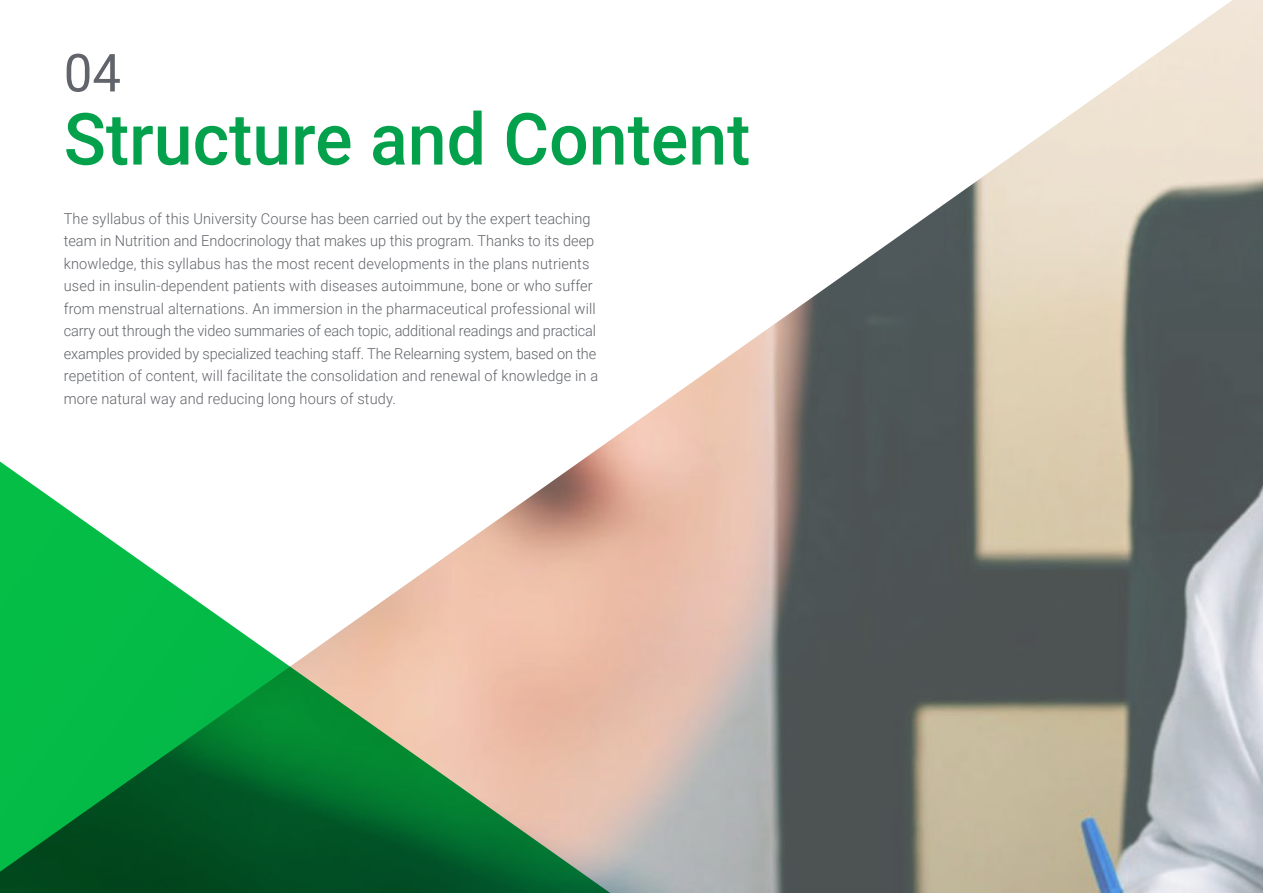
<style>
.page{position:relative;width:1263px;height:893px;background:#fff}
.page>*{position:absolute;margin:0;border:0;box-sizing:border-box;transform-origin:0 0}
.t1{font:500 72px "Roboto";color:#04a14d}
.t2{font:52.5px "Roboto";color:#61646a}
.t3{font:300 15px/22.5px "Roboto";letter-spacing:.01em;color:#61646a}
</style>
<div class="page">
<img style="left:602px;top:0;width:661px;height:893px">
<svg style="left:0;top:446px;width:640px;height:447px"></svg>
<h2 class="t2" style="left:64px;top:36px;width:59px">04</h2>
<h1 class="t1" style="left:64px;top:89px;width:688px">Structure and Content</h1>
<p class="t3" style="left:64px;top:207px;width:536px">The syllabus of this University Course has been carried out by the expert teaching team in Nutrition and Endocrinology that makes up this program. Thanks to its deep knowledge, this syllabus has the most recent developments in the plans nutrients used in insulin-dependent patients with diseases autoimmune, bone or who suffer from menstrual alternations. An immersion in the pharmaceutical professional will carry out through the video summaries of each topic, additional readings and practical examples provided by specialized teaching staff. The Relearning system, based on the repetition of content, will facilitate the consolidation and renewal of knowledge in a more natural way and reducing long hours of study.</p>
</div>
